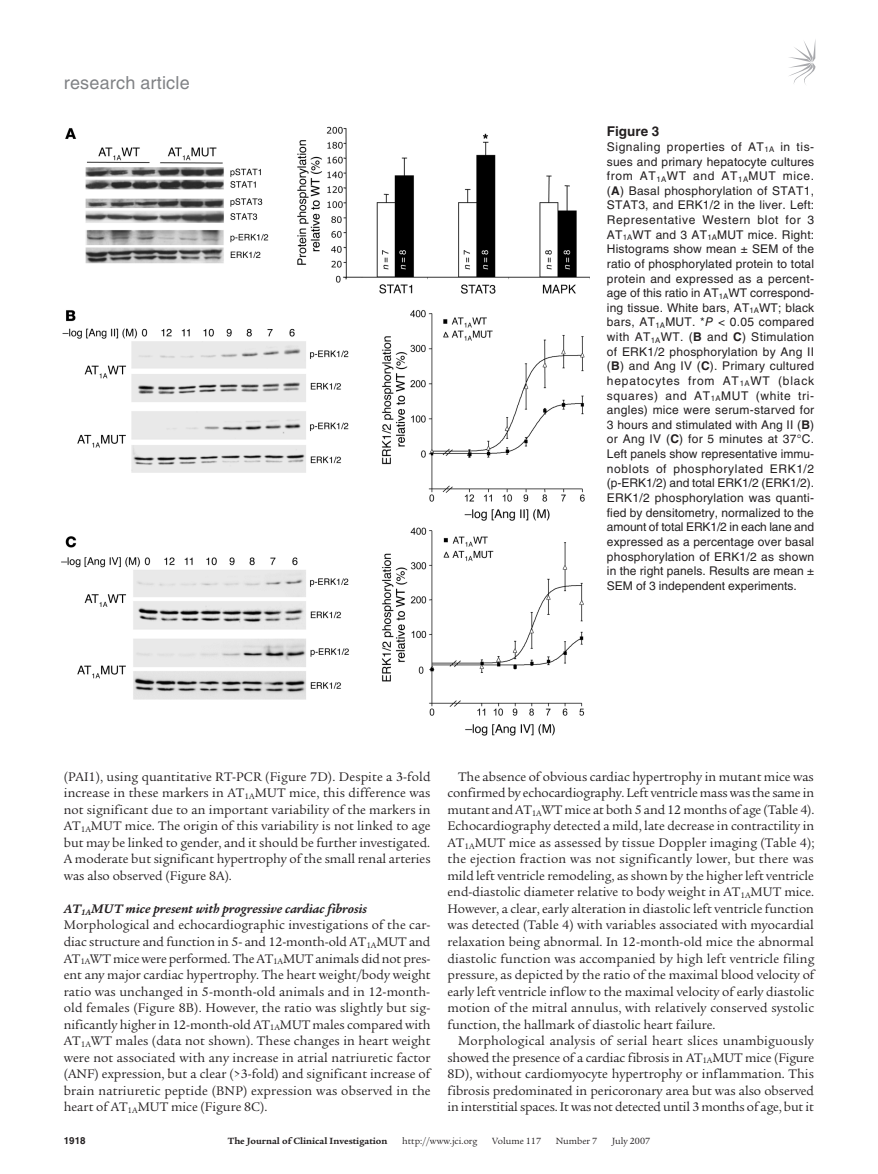
<style>
.page{position:relative;width:878px;height:1174px;background:#fff}
.page>*{position:absolute;margin:0;border:0;box-sizing:border-box;transform-origin:0 0}
.t1{font:18px "Helvetica LT Std";letter-spacing:.01em;color:#808285}
.t2{font:13.5px/16.5px "Legacy Serif Std";color:#231f20;text-align:justify}
.t3{font:700 13.5px "Helvetica LT Std";color:#231f20}
.t4{font:12px/14.7px "Helvetica LT Std";color:#231f20;text-align:justify}
.t5{font:9.75px "Legacy Serif Std";color:#231f20}
.t6{font:700 9.75px "Legacy Serif Std";color:#231f20}
.t7{font:700 9.75px "Helvetica LT Std";color:#231f20}
.s1{font-weight:700}
.s2{font-style:italic}
.s3{font-weight:700;font-style:italic}
</style>
<div class="page">
<svg style="left:789px;top:41px;width:26px;height:44px"></svg>
<img style="left:61px;top:126px;width:529px;height:610px">
<h1 class="t1" style="left:64px;top:72px;width:127px">research article</h1>
<p class="t3" style="left:607px;top:123px;width:54px">Figure 3</p>
<p class="t4" style="left:607px;top:139px;width:209px">Signaling properties of AT<sub>1A</sub> in tis&shy;sues and primary hepatocyte cultures from AT<sub>1A</sub>WT and AT<sub>1A</sub>MUT mice. (<span class="s1">A</span>) Basal phosphorylation of STAT1, STAT3, and ERK1/2 in the liver. Left:<br>Representative Western blot for 3<br>AT<sub>1A</sub>WT and 3 AT<sub>1A</sub>MUT mice. Right:<br>Histograms show mean ± SEM of the ratio of phosphorylated protein to total protein and expressed as a percent&shy;age of this ratio in AT<sub>1A</sub>WT correspond&shy;ing tissue. White bars, AT<sub>1A</sub>WT; black bars, AT<sub>1A</sub>MUT. *<span class="s2">P</span> &lt; 0.05 compared with AT<sub>1A</sub>WT. (<span class="s1">B</span> and <span class="s1">C</span>) Stimulation of ERK1/2 phosphorylation by Ang II (<span class="s1">B</span>) and Ang IV (<span class="s1">C</span>). Primary cultured hepatocytes from AT<sub>1A</sub>WT (black squares) and AT<sub>1A</sub>MUT (white tri&shy;angles) mice were serum-starved for 3 hours and stimulated with Ang II (<span class="s1">B</span>) or Ang IV (<span class="s1">C</span>) for 5 minutes at 37°C.<br>Left panels show representative immu&shy;noblots of phosphorylated ERK1/2 (p-ERK1/2) and total ERK1/2 (ERK1/2).<br>ERK1/2 phosphorylation was quanti&shy;fied by densitometry, normalized to the amount of total ERK1/2 in each lane and expressed as a percentage over basal phosphorylation of ERK1/2 as shown in the right panels. Results are mean ± SEM of 3 independent experiments.</p>
<p class="t2" style="left:64px;top:768px;width:368px">(PAI1), using quantitative RT-PCR (Figure 7D). Despite a 3-fold increase in these markers in AT<sub>1A</sub>MUT mice, this difference was not significant due to an important variability of the markers in AT<sub>1A</sub>MUT mice. The origin of this variability is not linked to age but may be linked to gender, and it should be further investigated.<br>A moderate but significant hypertrophy of the small renal arteries was also observed (Figure 8A).</p>
<p class="t2" style="left:64px;top:900px;width:368px;text-align:left"><span class="s3">AT</span><sub>1A</sub><span class="s3">MUT mice present with progressive cardiac fibrosis </span>Morphological and echocardiographic investigations of the car&shy;diac structure and function in 5- and 12-month-old AT<sub>1A</sub>MUT and AT<sub>1A</sub>WT mice were performed. The AT<sub>1A</sub>MUT animals did not pres&shy;ent any major cardiac hypertrophy. The heart weight/body weight ratio was unchanged in 5-month-old animals and in 12-month&shy;old females (Figure 8B). However, the ratio was slightly but sig&shy;nificantly higher in 12-month-old AT<sub>1A</sub>MUT males compared with AT<sub>1A</sub>WT males (data not shown). These changes in heart weight were not associated with any increase in atrial natriuretic factor (ANF) expression, but a clear (&gt;3-fold) and significant increase of brain natriuretic peptide (BNP) expression was observed in the heart of AT<sub>1A</sub>MUT mice (Figure 8C).</p>
<p class="t2" style="left:447px;top:768px;width:368px;text-indent:11px">The absence of obvious cardiac hypertrophy in mutant mice was confirmed by echocardiography. Left ventricle mass was the same in mutant and AT<sub>1A</sub>WT mice at both 5 and 12 months of age (Table 4).<br>Echocardiography detected a mild, late decrease in contractility in AT<sub>1A</sub>MUT mice as assessed by tissue Doppler imaging (Table 4); the ejection fraction was not significantly lower, but there was mild left ventricle remodeling, as shown by the higher left ventricle end-diastolic diameter relative to body weight in AT<sub>1A</sub>MUT mice.<br>However, a clear, early alteration in diastolic left ventricle function was detected (Table 4) with variables associated with myocardial relaxation being abnormal. In 12-month-old mice the abnormal diastolic function was accompanied by high left ventricle filing pressure, as depicted by the ratio of the maximal blood velocity of early left ventricle inflow to the maximal velocity of early diastolic motion of the mitral annulus, with relatively conserved systolic function, the hallmark of diastolic heart failure.</p>
<p class="t2" style="left:447px;top:1032px;width:368px;text-indent:11px">Morphological analysis of serial heart slices unambiguously showed the presence of a cardiac fibrosis in AT<sub>1A</sub>MUT mice (Figure 8D), without cardiomyocyte hypertrophy or inflammation. This fibrosis predominated in pericoronary area but was also observed in interstitial spaces. It was not detected until 3 months of age, but it</p>
<p class="t7" style="left:64px;top:1134px;width:23px">1918</p>
<p class="t6" style="left:228px;top:1135px;width:161px">The Journal of Clinical Investigation</p>
<p class="t5" style="left:402px;top:1135px;width:77px">http://www.jci.org</p>
<p class="t5" style="left:492px;top:1135px;width:50px">Volume 117</p>
<p class="t5" style="left:555px;top:1135px;width:43px">Number 7</p>
<p class="t5" style="left:612px;top:1135px;width:40px">July 2007</p>
</div>
